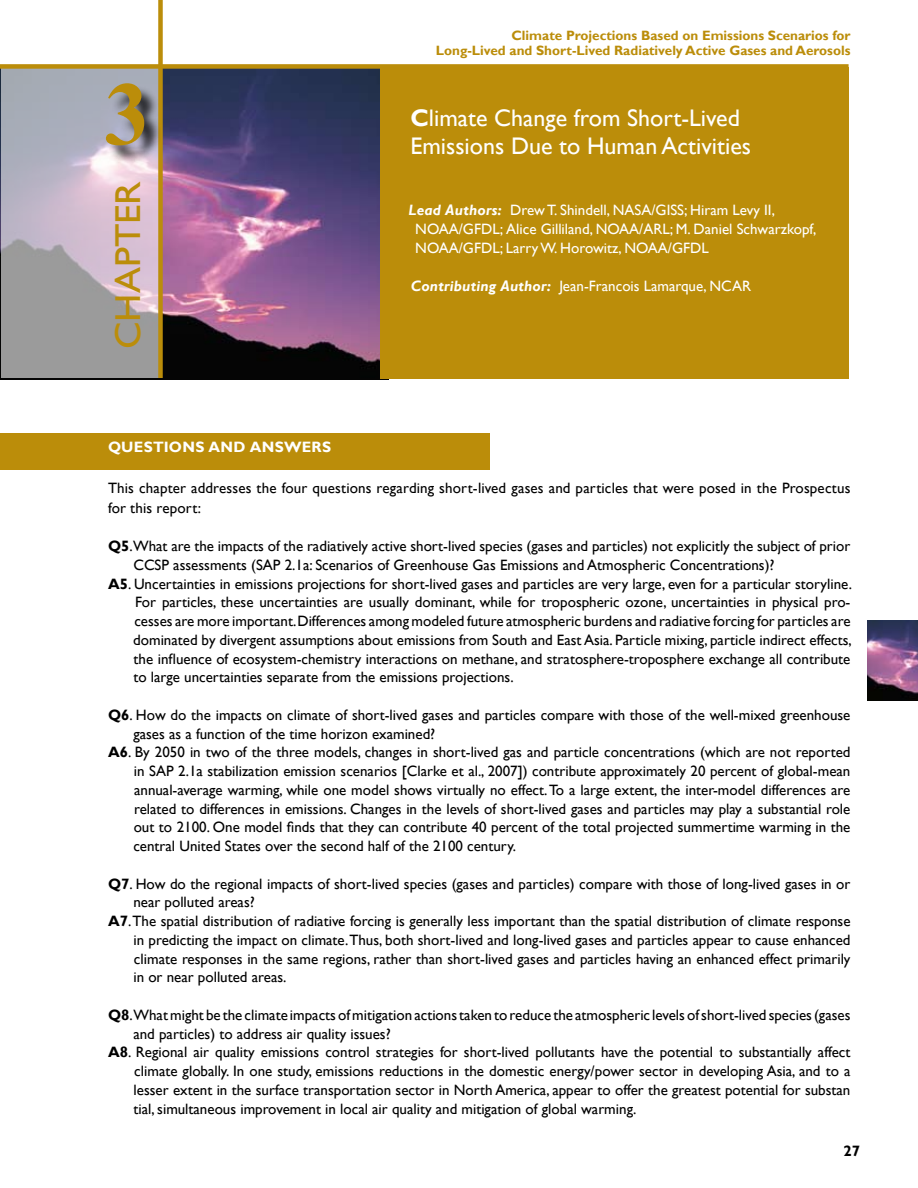
<style>
.page{position:relative;width:918px;height:1188px;background:#fff}
.page>*{position:absolute;margin:0;border:0;box-sizing:border-box;transform-origin:0 0}
.t1{font:700 90px "Times New Roman";color:#bb8d0a}
.t2{font:36px "Gill Sans";color:#bb8d0a;scale:1.08 1}
.t3{font:24px/28.8px "Gill Sans";color:#fff}
.t4{font:15px/19.5px "Gill Sans";color:#000}
.t5{font:15px/18.8px "Gill Sans";color:#fff}
.t6{font:700 15px "Gill Sans";letter-spacing:.015em;color:#fff}
.t7{font:700 15px "Gill Sans";color:#000}
.t8{font:700 13.5px/15px "Gill Sans";color:#bb8d0a;text-align:right}
.s1{font-weight:700}
.s2{font-weight:700;font-style:italic}
</style>
<div class="page">
<img style="left:0;top:69px;width:380px;height:310px">
<div style="left:380px;top:67px;width:469px;height:312px;background:#bb8d0a"></div>
<svg style="left:1px;top:69px;width:157px;height:309px;background:#afaab4"></svg>
<div style="left:158px;top:0;width:5px;height:378px;background:#bb8d0a"></div>
<div style="left:0;top:64px;width:849px;height:5px;background:#bb8d0a"></div>
<div style="left:108px;top:85px;width:298px;height:160px;background:#000;opacity:.75"></div>
<div style="left:0;top:433px;width:490px;height:37px;background:#bb8d0a"></div>
<img style="left:867px;top:621px;width:51px;height:79px">
<h1 class="t1" style="left:104px;top:52px;width:46px">3</h1>
<h2 class="t2" style="left:107px;top:349px;width:157px;rotate:-90deg">CHAPTER</h2>
<p class="t6" style="left:108px;top:438px;width:225px">QUESTIONS AND ANSWERS</p>
<p class="t8" style="left:436px;top:28px;width:416px">Climate Projections Based on Emissions Scenarios for<br>Long-Lived and Short-Lived Radiatively Active Gases and Aerosols</p>
<h3 class="t3" style="left:410px;top:104px;width:342px"><span class="s1">C</span>limate Change from Short-Lived<br>Emissions Due to Human Activities</h3>
<p class="t5" style="left:415px;top:201px;width:403px;text-indent:-7px"><span class="s2">Lead Authors:</span> Drew T. Shindell, NASA/GISS; Hiram Levy II,<br>NOAA/GFDL; Alice Gilliland, NOAA/ARL; M. Daniel Schwarzkopf,<br>NOAA/GFDL; Larry W. Horowitz, NOAA/GFDL</p>
<p class="t5" style="left:411px;top:277px;width:342px"><span class="s2">Contributing Author:</span> Jean-Francois Lamarque, NCAR</p>
<p class="t4" style="left:108px;top:479px;width:744px">This chapter addresses the four questions regarding short-lived gases and particles that were posed in the Prospectus for this report:</p>
<p class="t4" style="left:108px;top:537px;width:744px"><span class="s1">Q5</span>.What are the impacts of the radiatively active short-lived species (gases and particles) not explicitly the subject of prior</p>
<p class="t4" style="left:133px;top:555px;width:643px">CCSP assessments (SAP 2.1a: Scenarios of Greenhouse Gas Emissions and Atmospheric Concentrations)?</p>
<p class="t4" style="left:108px;top:574px;width:745px"><span class="s1">A5</span>. Uncertainties in emissions projections for short-lived gases and particles are very large, even for a particular storyline.</p>
<p class="t4" style="left:135px;top:593px;width:717px">For particles, these uncertainties are usually dominant, while for tropospheric ozone, uncertainties in physical pro-</p>
<p class="t4" style="left:134px;top:612px;width:718px">cesses are more important. Differences among modeled future atmospheric burdens and radiative forcing for particles are</p>
<p class="t4" style="left:133px;top:630px;width:720px">dominated by divergent assumptions about emissions from South and East Asia. Particle mixing, particle indirect effects,</p>
<p class="t4" style="left:134px;top:649px;width:718px">the influence of ecosystem-chemistry interactions on methane, and stratosphere-troposphere exchange all contribute</p>
<p class="t4" style="left:133px;top:668px;width:382px">to large uncertainties separate from the emissions projections.</p>
<p class="t4" style="left:108px;top:705px;width:744px"><span class="s1">Q6</span>. How do the impacts on climate of short-lived gases and particles compare with those of the well-mixed greenhouse</p>
<p class="t4" style="left:133px;top:724px;width:303px">gases as a function of the time horizon examined?</p>
<p class="t4" style="left:108px;top:743px;width:744px"><span class="s1">A6</span>. By 2050 in two of the three models, changes in short-lived gas and particle concentrations (which are not reported</p>
<p class="t4" style="left:134px;top:762px;width:718px">in SAP 2.1a stabilization emission scenarios [Clarke et al., 2007]) contribute approximately 20 percent of global-mean</p>
<p class="t4" style="left:134px;top:780px;width:718px">annual-average warming, while one model shows virtually no effect. To a large extent, the inter-model differences are</p>
<p class="t4" style="left:134px;top:799px;width:718px">related to differences in emissions. Changes in the levels of short-lived gases and particles may play a substantial role</p>
<p class="t4" style="left:134px;top:818px;width:718px">out to 2100. One model finds that they can contribute 40 percent of the total projected summertime warming in the</p>
<p class="t4" style="left:133px;top:837px;width:384px">central United States over the second half of the 2100 century.</p>
<p class="t4" style="left:108px;top:874px;width:744px"><span class="s1">Q7</span>. How do the regional impacts of short-lived species (gases and particles) compare with those of long-lived gases in or</p>
<p class="t4" style="left:133px;top:893px;width:123px">near polluted areas?</p>
<p class="t4" style="left:108px;top:912px;width:744px"><span class="s1">A7</span>. The spatial distribution of radiative forcing is generally less important than the spatial distribution of climate response</p>
<p class="t4" style="left:134px;top:930px;width:719px">in predicting the impact on climate. Thus, both short-lived and long-lived gases and particles appear to cause enhanced</p>
<p class="t4" style="left:134px;top:949px;width:718px">climate responses in the same regions, rather than short-lived gases and particles having an enhanced effect primarily</p>
<p class="t4" style="left:133px;top:968px;width:155px">in or near polluted areas.</p>
<p class="t4" style="left:108px;top:1005px;width:744px"><span class="s1">Q8</span>.What might be the climate impacts of mitigation actions taken to reduce the atmospheric levels of short-lived species (gases</p>
<p class="t4" style="left:133px;top:1024px;width:259px">and particles) to address air quality issues?</p>
<p class="t4" style="left:108px;top:1043px;width:744px"><span class="s1">A8</span>. Regional air quality emissions control strategies for short-lived pollutants have the potential to substantially affect</p>
<p class="t4" style="left:134px;top:1062px;width:718px">climate globally. In one study, emissions reductions in the domestic energy/power sector in developing Asia, and to a</p>
<p class="t4" style="left:134px;top:1080px;width:718px">lesser extent in the surface transportation sector in North America, appear to offer the greatest potential for substan</p>
<p class="t4" style="left:133px;top:1099px;width:504px">tial, simultaneous improvement in local air quality and mitigation of global warming.</p>
<p class="t7" style="left:843px;top:1142px;width:18px">27</p>
</div>
